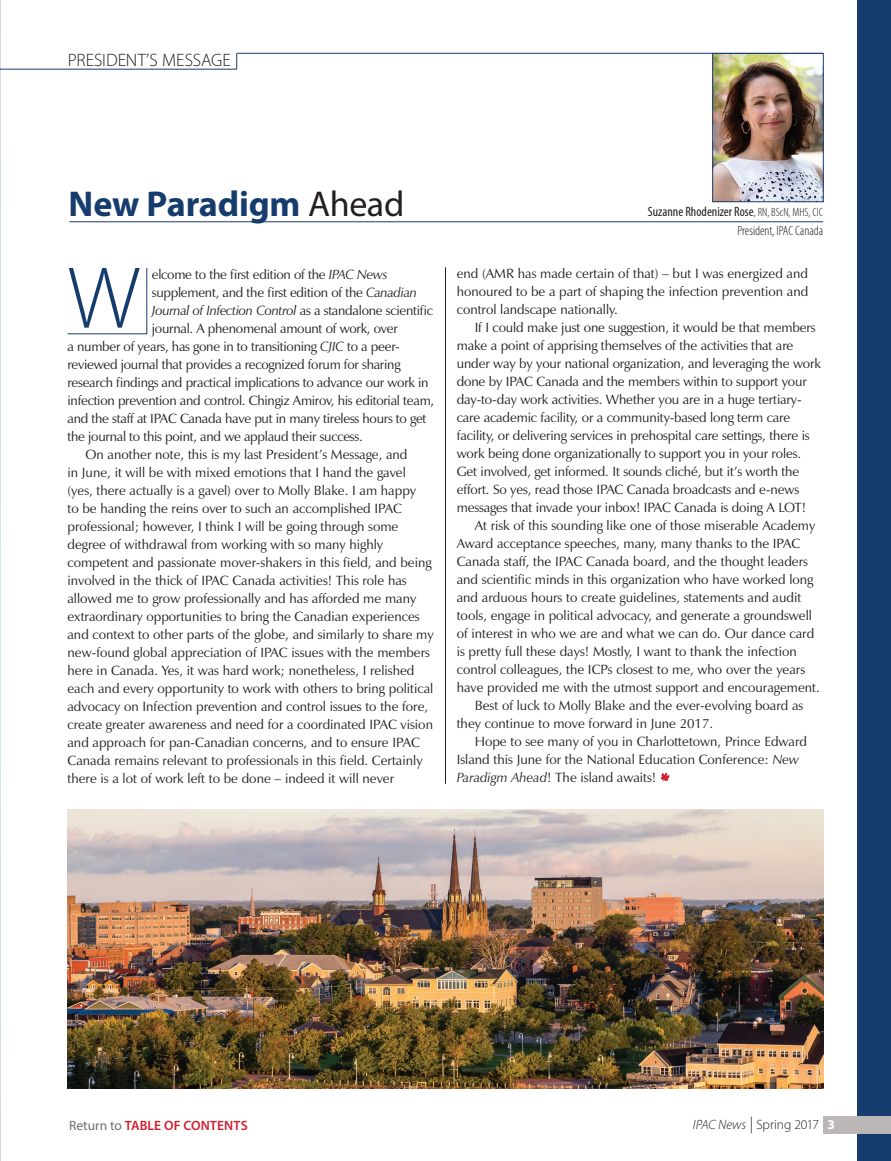
<style>
.page{position:relative;width:891px;height:1161px;background:#fff}
.page>*{position:absolute;margin:0;border:0;box-sizing:border-box;transform-origin:0 0}
.t1{font:300 88.5px "Myriad Pro";color:#163c6d}
.t2{font:700 36px "Myriad Pro";letter-spacing:-.005em;color:#163c6d}
.t3{font:300 18px "Myriad Pro";letter-spacing:-.005em;color:#231f20}
.bt{font:13.5px/18px "Zapf Humanist 601 BT";color:#231f20}
.bt1{font:13.5px "Zapf Humanist 601 BT";letter-spacing:-.02em;color:#231f20}
.bt1-2{font:italic 13.5px "Zapf Humanist 601 BT";letter-spacing:-.02em;color:#231f20}
.t4{font:condensed 13.5px "Myriad Pro";color:#231f20}
.t5{font:600 13.5px "Myriad Pro";letter-spacing:.01em;color:#d2202f}
.t6{font:300 condensed 13.5px "Myriad Pro";color:#231f20}
.t7{font:300 13.5px "Myriad Pro";letter-spacing:-.005em;color:#231f20}
.s1{font-weight:400;color:#231f20}
.s2{font-weight:300;font-size:12px}
.s3{font-style:italic}
.s4{font-style:normal}
.s5{font-weight:400;color:#6c6d70}
.s6{font-size:16.5px}
.s7{font-weight:700;color:#fff}
</style>
<div class="page">
<div style="left:857px;top:0;width:34px;height:1161px;background:#163c6d"></div>
<img style="left:0;top:0;width:1px;height:1161px">
<hr style="left:0;top:69px;width:237px;height:1px;background:#163c6d">
<hr style="left:237px;top:53px;width:586px;height:1px;background:#163c6d">
<img style="left:714px;top:55px;width:108px;height:145px">
<div style="left:712px;top:53px;width:112px;height:149px;border:1px solid #163c6d"></div>
<hr style="left:69px;top:221px;width:754px;height:1px;background:#163c6d">
<svg style="left:236px;top:53px;width:1px;height:16px"></svg>
<svg style="left:67px;top:268px;width:80px;height:66px"></svg>
<svg style="left:660px;top:772px;width:10px;height:10px"></svg>
<hr style="left:445px;top:267px;width:1px;height:517px;background:#231f20">
<img style="left:68px;top:809px;width:755px;height:280px">
<div style="left:824px;top:1116px;width:67px;height:18px;background:#bbb7b7"></div>
<p class="t3" style="left:68px;top:49px;width:165px">PRESIDENT’S MESSAGE</p>
<p class="t2" style="left:69px;top:181px;width:337px">New Paradigm <span class="s1">Ahead</span></p>
<p class="t4" style="left:648px;top:203px;width:177px">Suzanne Rhodenizer Rose<span class="s2">, RN, BScN, MHS, CIC</span></p>
<p class="t6" style="left:738px;top:223px;width:87px">President, IPAC Canada</p>
<p class="t1" style="left:68px;top:245px;width:74px">W</p>
<p class="bt" style="left:457px;top:265px;width:353px;text-align:justify">end (AMR has made certain of that) – but I was energized and honoured to be a part of shaping the infection prevention and control landscape nationally.</p>
<p class="bt1" style="left:152px;top:266px;width:237px">elcome to the first edition of the <span class="s3">IPAC News</span></p>
<p class="bt1" style="left:152px;top:284px;width:267px">supplement, and the first edition of the <span class="s3">Canadian</span></p>
<p class="bt1-2" style="left:152px;top:302px;width:283px">Journal of Infection Control <span class="s4">as a standalone scientific</span></p>
<p class="bt1" style="left:152px;top:320px;width:247px">journal. A phenomenal amount of work, over</p>
<p class="bt1" style="left:68px;top:338px;width:334px">a number of years, has gone in to transitioning <span class="s3">CJIC</span> to a peer-</p>
<p class="bt1" style="left:68px;top:356px;width:335px">reviewed journal that provides a recognized forum for sharing</p>
<p class="bt1" style="left:68px;top:374px;width:363px">research findings and practical implications to advance our work in</p>
<p class="bt1" style="left:68px;top:392px;width:368px">infection prevention and control. Chingiz Amirov, his editorial team,</p>
<p class="bt1" style="left:68px;top:410px;width:360px">and the staff at IPAC Canada have put in many tireless hours to get</p>
<p class="bt1" style="left:68px;top:428px;width:297px">the journal to this point, and we applaud their success.</p>
<p class="bt" style="left:68px;top:445px;width:368px;text-indent:18px">On another note, this is my last President’s Message, and<br>in June, it will be with mixed emotions that I hand the gavel (yes, there actually is a gavel) over to Molly Blake. I am happy<br>to be handing the reins over to such an accomplished IPAC professional; however, I think I will be going through some degree of withdrawal from working with so many highly competent and passionate mover-shakers in this field, and being involved in the thick of IPAC Canada activities! This role has allowed me to grow professionally and has afforded me many extraordinary opportunities to bring the Canadian experiences and context to other parts of the globe, and similarly to share my new-found global appreciation of IPAC issues with the members here in Canada. Yes, it was hard work; nonetheless, I relished each and every opportunity to work with others to bring political advocacy on Infection prevention and control issues to the fore, create greater awareness and need for a coordinated IPAC vision and approach for pan-Canadian concerns, and to ensure IPAC Canada remains relevant to professionals in this field. Certainly there is a lot of work left to be done – indeed it will never</p>
<p class="bt" style="left:457px;top:319px;width:366px;text-indent:18px">If I could make just one suggestion, it would be that members make a point of apprising themselves of the activities that are under way by your national organization, and leveraging the work done by IPAC Canada and the members within to support your day-to-day work activities. Whether you are in a huge tertiary&shy;care academic facility, or a community-based long term care facility, or delivering services in prehospital care settings, there is work being done organizationally to support you in your roles.<br>Get involved, get informed. It sounds cliché, but it’s worth the effort. So yes, read those IPAC Canada broadcasts and e-news messages that invade your inbox! IPAC Canada is doing A LOT!</p>
<p class="bt" style="left:457px;top:517px;width:365px;text-indent:18px">At risk of this sounding like one of those miserable Academy Award acceptance speeches, many, many thanks to the IPAC Canada staff, the IPAC Canada board, and the thought leaders and scientific minds in this organization who have worked long and arduous hours to create guidelines, statements and audit tools, engage in political advocacy, and generate a groundswell of interest in who we are and what we can do. Our dance card is pretty full these days! Mostly, I want to thank the infection control colleagues, the ICPs closest to me, who over the years have provided me with the utmost support and encouragement.</p>
<p class="bt" style="left:457px;top:697px;width:348px;text-indent:18px">Best of luck to Molly Blake and the ever-evolving board as they continue to move forward in June 2017.</p>
<p class="bt" style="left:457px;top:733px;width:352px;text-indent:18px">Hope to see many of you in Charlottetown, Prince Edward<br>Island this June for the National Education Conference: <span class="s3">New<br>Paradigm Ahead</span>! The island awaits!</p>
<p class="t5" style="left:69px;top:1117px;width:180px"><span class="s5">Return to</span> TABLE OF CONTENTS</p>
<p class="t7" style="left:693px;top:1117px;width:144px"><span class="s3">IPAC News</span> <span class="s6">|</span> Spring 2017 <span class="s7">3</span></p>
</div>
